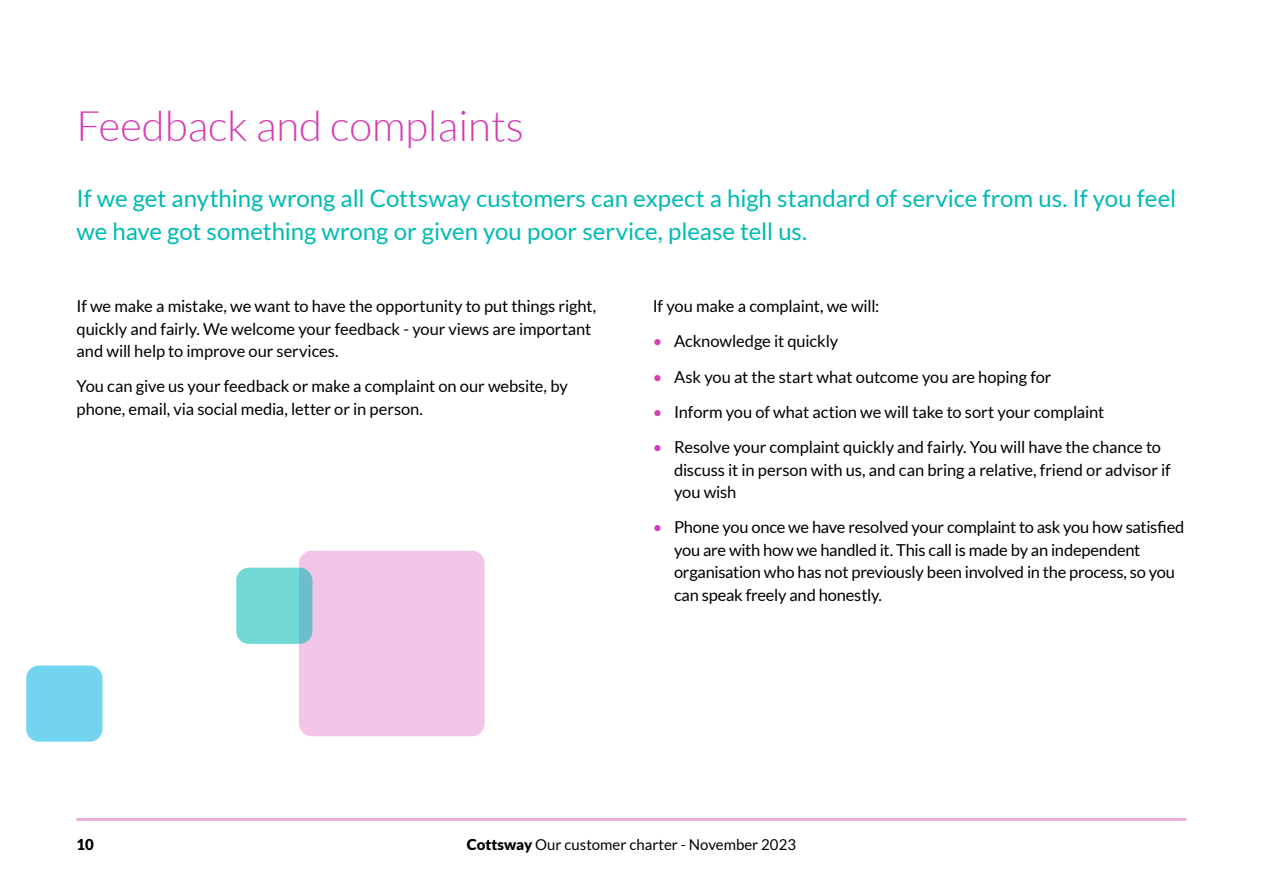
<style>
.page{position:relative;width:1263px;height:893px;background:#fff}
.page>*{position:absolute;margin:0;border:0;box-sizing:border-box;transform-origin:0 0}
.t1{font:300 42px "Lato";color:#d63cb3}
.t2{font:24px/33px "Lato";color:#00bab4}
.t3{font:16.5px/22.5px "Lato";letter-spacing:-.01em;color:#000}
.t4{font:15px "Lato";color:#000}
.t5{font:900 15px "Lato";color:#000}
.s1{color:#d63cb3}
.s2{font-weight:900}
</style>
<div class="page">
<hr style="left:77px;top:818px;width:1109px;height:3px;background:#e7b0d7">
<div style="left:299px;top:551px;width:185px;height:185px;background:#f2c4e8;border-radius:13px"></div>
<svg style="left:236px;top:568px;width:76px;height:76px;background:#72d4d3"></svg>
<div style="left:26px;top:665px;width:76px;height:77px;background:#73d4ef;border-radius:13px"></div>
<h1 class="t1" style="left:77px;top:104px;width:449px">Feedback and complaints</h1>
<h2 class="t2" style="left:77px;top:182px;width:1101px">If we get anything wrong all Cottsway customers can expect a high standard of service from us. If you feel we have got something wrong or given you poor service, please tell us.</h2>
<p class="t3" style="left:77px;top:295px;width:521px">If we make a mistake, we want to have the opportunity to put things right, quickly and fairly. We welcome your feedback - your views are important and will help to improve our services.</p>
<p class="t3" style="left:77px;top:375px;width:493px">You can give us your feedback or make a complaint on our website, by phone, email, via social media, letter or in person.</p>
<p class="t3" style="left:653px;top:295px;width:228px">If you make a complaint, we will:</p>
<p class="t3" style="left:653px;top:330px;width:187px"><span class="s1">•</span> Acknowledge it quickly</p>
<p class="t3" style="left:653px;top:365px;width:400px"><span class="s1">•</span> Ask you at the start what outcome you are hoping for</p>
<p class="t3" style="left:653px;top:400px;width:453px"><span class="s1">•</span> Inform you of what action we will take to sort your complaint</p>
<p class="t3" style="left:674px;top:436px;width:498px;text-indent:-21px"><span class="s1">•</span> Resolve your complaint quickly and fairly. You will have the chance to discuss it in person with us, and can bring a relative, friend or advisor if you wish</p>
<p class="t3" style="left:674px;top:516px;width:512px;text-indent:-21px"><span class="s1">•</span> Phone you once we have resolved your complaint to ask you how satisfied you are with how we handled it. This call is made by an independent organisation who has not previously been involved in the process, so you can speak freely and honestly.</p>
<p class="t5" style="left:77px;top:836px;width:19px">10</p>
<p class="t4" style="left:467px;top:836px;width:331px"><span class="s2">Cottsway</span> Our customer charter - November 2023</p>
</div>
